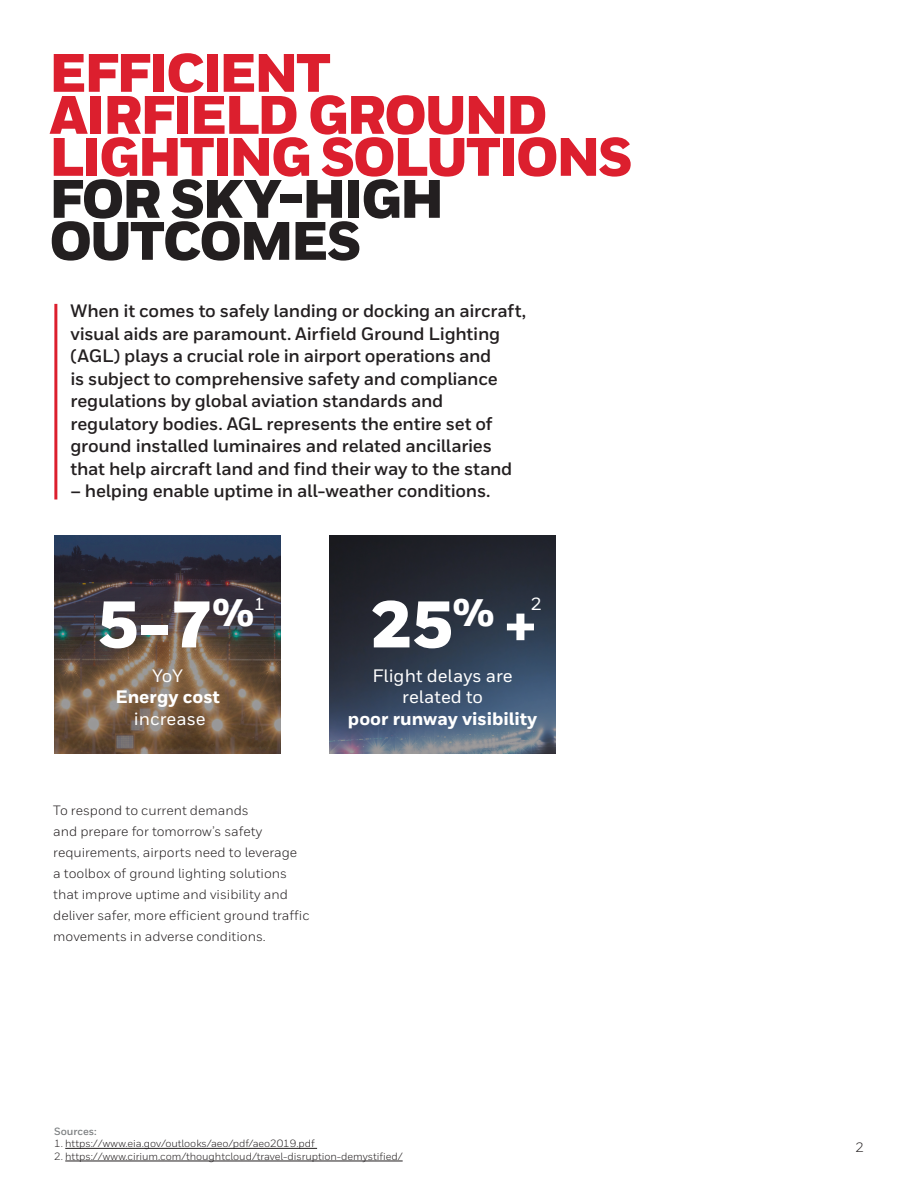
<style>
.page{position:relative;width:918px;height:1188px;background:#fff}
.page>*{position:absolute;margin:0;border:0;box-sizing:border-box;transform-origin:0 0}
.t1{font:900 65.7px "Honeywell Sans";color:#fff}
.Title_40_30__the_res{font:900 54px/42px "Honeywell Sans";letter-spacing:-.045em;color:#dc1f2e}
.Intro_Body{font:700 18px/22.5px "Honeywell Sans";letter-spacing:-.015em;color:#231f20}
.t2{font:800 18px/21.6px "Honeywell Sans";color:#fff;text-align:center}
.t3{font:500 18px/21.6px "Honeywell Sans";color:#fff;text-align:center}
.t4{font:500 17.55px "Honeywell Sans";color:#fff}
.t5{font:13.5px/21px "Honeywell Sans";color:#231f20}
.t6{font:10.5px "Honeywell Sans";letter-spacing:-.005em;color:#231f20}
.t7{font:700 10.5px "Honeywell Sans";letter-spacing:-.005em;color:#7d8082}
.s1{color:#231f20}
.s2{font-weight:500}
</style>
<div class="page">
<svg style="left:329px;top:535px;width:227px;height:219px;background:#343f4f"></svg>
<svg style="left:54px;top:535px;width:227px;height:219px;background:#574a44"></svg>
<hr style="left:65px;top:1148px;width:252px;height:1px;background:#231f20">
<hr style="left:65px;top:1161px;width:338px;height:1px;background:#231f20">
<hr style="left:54px;top:304px;width:3px;height:196px;background:#dc1f2e">
<p class="Title_40_30__the_res" style="left:49px;top:54px;width:585px">EFFICIENT<br>AIRFIELD GROUND<br>LIGHTING SOLUTIONS<br><span class="s1">FOR SKY-HIGH<br>OUTCOMES</span></p>
<p class="Intro_Body" style="left:70px;top:300px;width:457px">When it comes to safely landing or docking an aircraft, visual aids are paramount. Airfield Ground Lighting (AGL) plays a crucial role in airport operations and<br>is subject to comprehensive safety and compliance regulations by global aviation standards and regulatory bodies. AGL represents the entire set of ground installed luminaires and related ancillaries that help aircraft land and find their way to the stand</p>
<p class="Intro_Body" style="left:70px;top:480px;width:422px">– helping enable uptime in all-weather conditions.</p>
<p class="t1" style="left:97px;top:584px;width:169px">5-7<sup>%</sup><sup>1</sup></p>
<p class="t2" style="left:115px;top:665px;width:106px"><span class="s2">YoY<br></span>Energy cost</p>
<p class="t3" style="left:134px;top:708px;width:73px">increase</p>
<p class="t5" style="left:53px;top:800px;width:258px">To respond to current demands<br>and prepare for tomorrow’s safety requirements, airports need to leverage<br>a toolbox of ground lighting solutions that improve uptime and visibility and deliver safer, more efficient ground traffic movements in adverse conditions.</p>
<p class="t4" style="left:531px;top:594px;width:13px">2</p>
<p class="t1" style="left:371px;top:584px;width:168px">25<sup>%</sup> +</p>
<p class="t3" style="left:373px;top:665px;width:142px">Flight delays are related to</p>
<p class="t2" style="left:348px;top:708px;width:191px">poor runway visibility</p>
<p class="t7" style="left:54px;top:1125px;width:44px">Sources:</p>
<p class="t6" style="left:54px;top:1137px;width:262px">1. https://www.eia.gov/outlooks/aeo/pdf/aeo2019.pdf</p>
<p class="t6" style="left:54px;top:1150px;width:350px">2. https://www.cirium.com/thoughtcloud/travel-disruption-demystified/</p>
<p class="t5" style="left:856px;top:1137px;width:10px">2</p>
</div>
